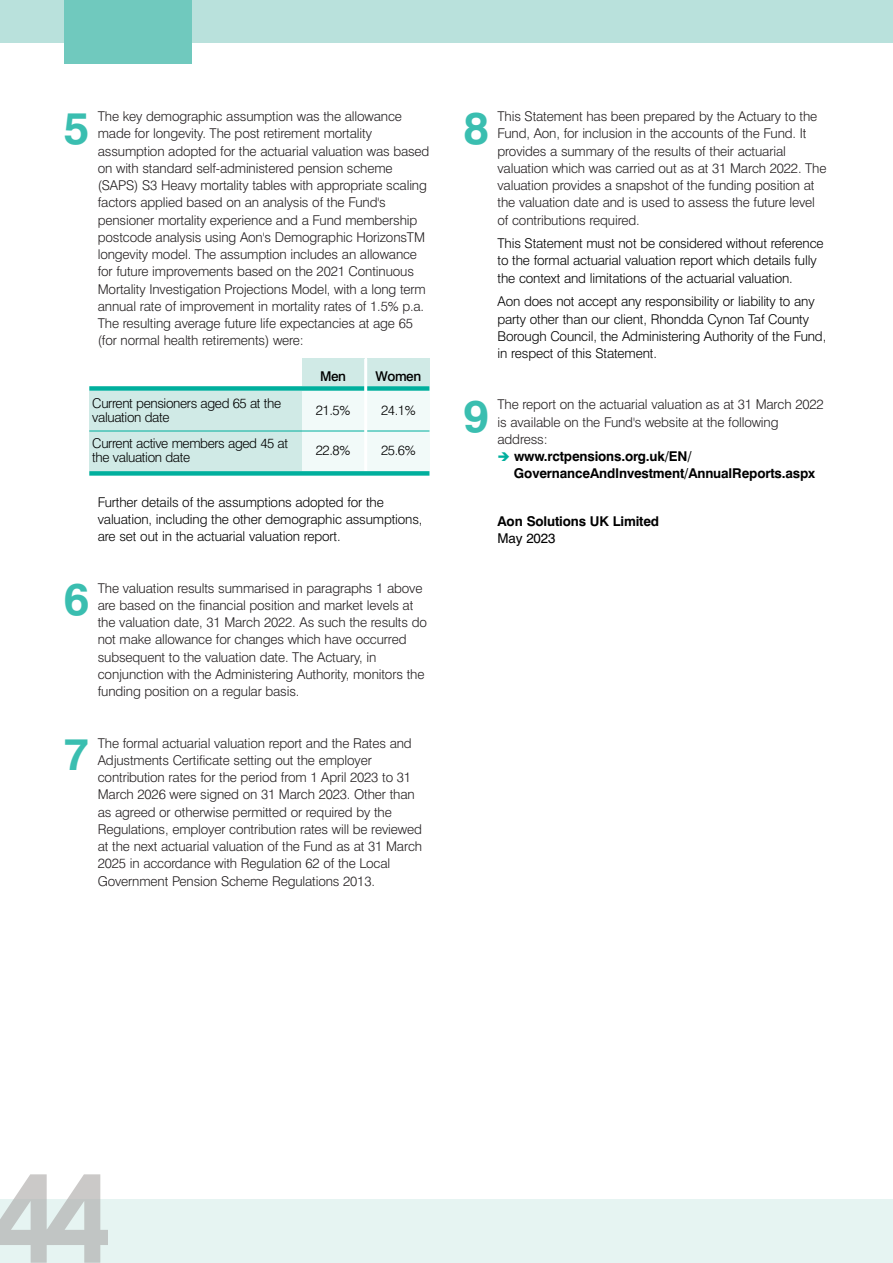
<style>
.page{position:relative;width:893px;height:1263px;background:#fff}
.page>*{position:absolute;margin:0;border:0;box-sizing:border-box;transform-origin:0 0}
.t1{font:700 45px "Swiss 721 BT";color:#3abeb0}
.t2{font:300 13.5px/17.2px "Swiss 721 BT";letter-spacing:-.01em;color:#231f20}
.t3{font:300 13.5px/17.2px "Swiss 721 BT";letter-spacing:-.01em;color:#000}
.t4{font:700 13.5px/17.2px "Swiss 721 BT";letter-spacing:-.01em;color:#000}
.t5{font:500 13.5px "Swiss 721 BT";letter-spacing:-.03em;color:#000}
.t6{font:13.5px "Swiss 721 BT";letter-spacing:-.01em;color:#000}
.s1{color:#00af9d}
</style>
<div class="page">
<div style="left:0;top:1199px;width:893px;height:64px;background:#e6f4f2"></div>
<svg style="left:14px;top:1174px;width:87px;height:25px;fill:#cbc9c8"></svg>
<svg style="left:0;top:1199px;width:108px;height:64px"></svg>
<div style="left:0;top:0;width:893px;height:43px;background:#b9e1dc"></div>
<div style="left:64px;top:0;width:127px;height:64px;background:#70c9be"></div>
<div style="left:302px;top:359px;width:62px;height:27px;background:#d0eae6"></div>
<div style="left:367px;top:359px;width:62px;height:27px;background:#d0eae6"></div>
<div style="left:89px;top:391px;width:213px;height:40px;background:#d0eae6"></div>
<div style="left:302px;top:391px;width:62px;height:40px;background:#f2faf9"></div>
<div style="left:367px;top:391px;width:62px;height:40px;background:#f2faf9"></div>
<div style="left:89px;top:431px;width:213px;height:40px;background:#d0eae6"></div>
<div style="left:302px;top:431px;width:62px;height:40px;background:#f2faf9"></div>
<div style="left:367px;top:431px;width:62px;height:40px;background:#f2faf9"></div>
<div style="left:89px;top:386px;width:275px;height:5px;background:#00af9d"></div>
<div style="left:367px;top:386px;width:62px;height:5px;background:#00af9d"></div>
<hr style="left:89px;top:431px;width:275px;height:1px;background:#00af9d">
<hr style="left:367px;top:431px;width:62px;height:1px;background:#00af9d">
<div style="left:89px;top:471px;width:340px;height:5px;background:#00af9d"></div>
<h1 class="t1" style="left:64px;top:111px;width:27px">5</h1>
<p class="t2" style="left:98px;top:109px;width:333px">The key demographic assumption was the allowance made for longevity. The post retirement mortality assumption adopted for the actuarial valuation was based on with standard self-administered pension scheme (SAPS) S3 Heavy mortality tables with appropriate scaling factors applied based on an analysis of the Fund's pensioner mortality experience and a Fund membership postcode analysis using Aon's Demographic HorizonsTM longevity model. The assumption includes an allowance for future improvements based on the 2021 Continuous Mortality Investigation Projections Model, with a long term annual rate of improvement in mortality rates of 1.5% p.a.<br>The resulting average future life expectancies at age 65 (for normal health retirements) were:</p>
<p class="t5" style="left:320px;top:371px;width:28px">Men</p>
<p class="t5" style="left:375px;top:371px;width:47px">Women</p>
<p class="t3" style="left:92px;top:397px;width:190px;line-height:14.2px">Current pensioners aged 65 at the valuation date</p>
<p class="t3" style="left:316px;top:403px;width:36px">21.5%</p>
<p class="t3" style="left:381px;top:403px;width:36px">24.1%</p>
<p class="t3" style="left:92px;top:438px;width:197px;line-height:14.2px">Current active members aged 45 at the valuation date</p>
<p class="t3" style="left:316px;top:443px;width:36px">22.8%</p>
<p class="t3" style="left:381px;top:443px;width:36px">25.6%</p>
<p class="t3" style="left:98px;top:495px;width:326px">Further details of the assumptions adopted for the valuation, including the other demographic assumptions, are set out in the actuarial valuation report.</p>
<h1 class="t1" style="left:64px;top:583px;width:27px">6</h1>
<p class="t2" style="left:98px;top:581px;width:331px">The valuation results summarised in paragraphs 1 above are based on the financial position and market levels at the valuation date, 31 March 2022. As such the results do not make allowance for changes which have occurred subsequent to the valuation date. The Actuary, in conjunction with the Administering Authority, monitors the funding position on a regular basis.</p>
<h1 class="t1" style="left:64px;top:738px;width:27px">7</h1>
<p class="t2" style="left:98px;top:735px;width:326px">The formal actuarial valuation report and the Rates and Adjustments Certificate setting out the employer contribution rates for the period from 1 April 2023 to 31<br>March 2026 were signed on 31 March 2023. Other than as agreed or otherwise permitted or required by the Regulations, employer contribution rates will be reviewed at the next actuarial valuation of the Fund as at 31 March 2025 in accordance with Regulation 62 of the Local Government Pension Scheme Regulations 2013.</p>
<h1 class="t1" style="left:463px;top:111px;width:27px">8</h1>
<p class="t2" style="left:497px;top:109px;width:331px">This Statement has been prepared by the Actuary to the Fund, Aon, for inclusion in the accounts of the Fund. It provides a summary of the results of their actuarial valuation which was carried out as at 31 March 2022. The valuation provides a snapshot of the funding position at the valuation date and is used to assess the future level of contributions required.</p>
<p class="t3" style="left:497px;top:236px;width:328px">This Statement must not be considered without reference to the formal actuarial valuation report which details fully the context and limitations of the actuarial valuation.</p>
<p class="t3" style="left:497px;top:294px;width:330px">Aon does not accept any responsibility or liability to any party other than our client, Rhondda Cynon Taf County Borough Council, the Administering Authority of the Fund, in respect of this Statement.</p>
<h1 class="t1" style="left:463px;top:399px;width:27px">9</h1>
<p class="t2" style="left:497px;top:397px;width:328px">The report on the actuarial valuation as at 31 March 2022 is available on the Fund's website at the following address:</p>
<p class="t4" style="left:514px;top:449px;width:303px;text-indent:-16px"><span class="s1">➔</span> www.rctpensions.org.uk/EN/<br>GovernanceAndInvestment/AnnualReports.aspx</p>
<p class="t4" style="left:497px;top:514px;width:163px">Aon Solutions UK Limited</p>
<p class="t6" style="left:497px;top:533px;width:60px">May 2023</p>
</div>
